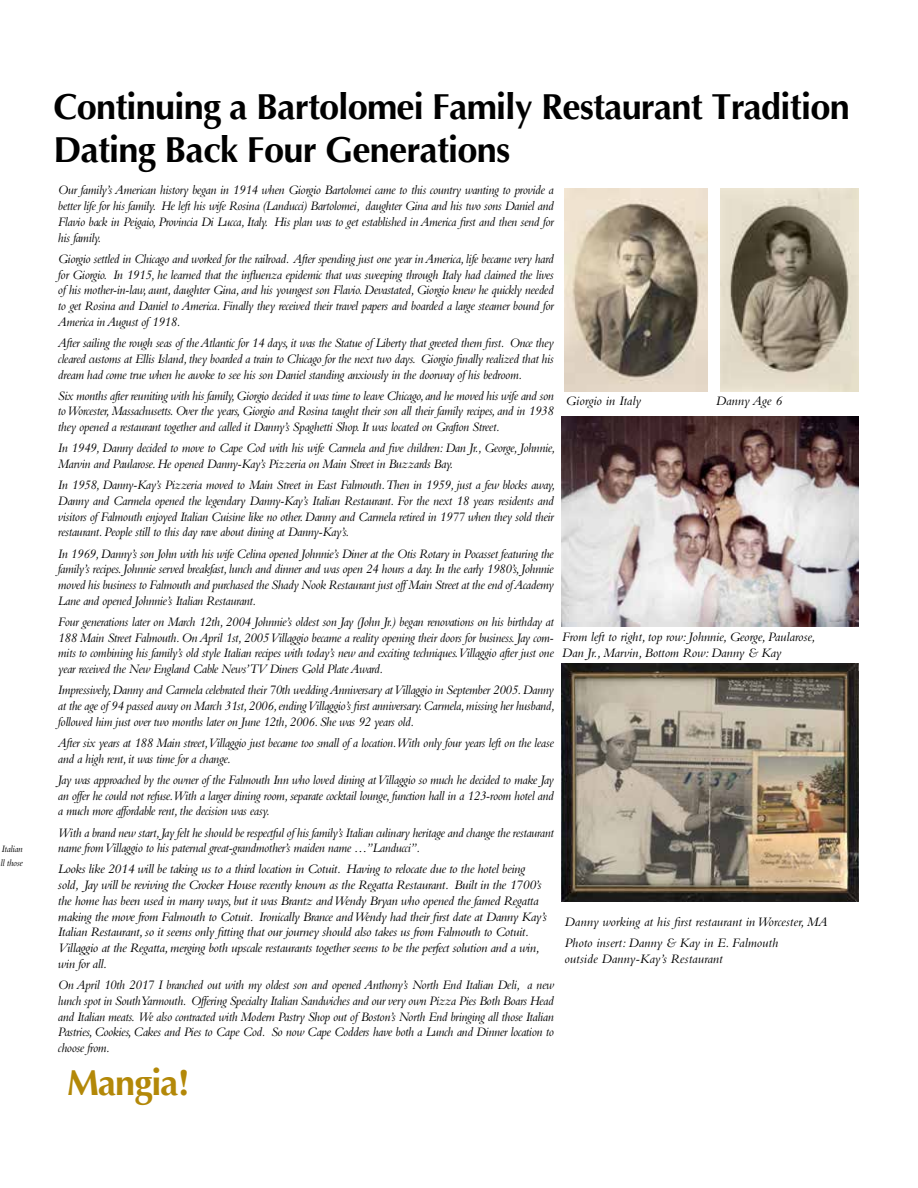
<style>
.page{position:relative;width:918px;height:1188px;background:#fff}
.page>*{position:absolute;margin:0;border:0;box-sizing:border-box;transform-origin:0 0}
.t1{font:700 36px/43.2px "Optima";letter-spacing:-.02em;color:#000}
.t2{font:700 36px "Optima";letter-spacing:-.025em;color:#b38808}
.t3{font:italic 13.5px/15.8px "Bembo";letter-spacing:-.025em;color:#000;text-align:justify;scale:.95 1}
.t4{font:italic 13.5px/15.8px "Bembo";letter-spacing:-.025em;color:#000}
.t5{font:italic 13.5px/21.6px "Bembo";color:#000}
.t6{font:italic 10.2px/14.4px "Bembo";letter-spacing:-.025em;color:#000;scale:.95 1}
</style>
<div class="page">
<img style="left:565px;top:188px;width:142px;height:203px">
<img style="left:721px;top:189px;width:138px;height:203px">
<img style="left:562px;top:417px;width:297px;height:209px">
<img style="left:562px;top:663px;width:297px;height:239px">
<p class="t6" style="left:0;top:841px;width:25px">Italian ll those</p>
<h1 class="t1" style="left:53px;top:86px;width:798px">Continuing a Bartolomei Family Restaurant Tradition<br>Dating Back Four Generations</h1>
<p class="t3" style="left:58px;top:182px;width:523px">Our family’s American history began in 1914 when Giorgio Bartolomei came to this country wanting to provide a better life for his family. He left his wife Rosina (Landucci) Bartolomei, daughter Gina and his two sons Daniel and Flavio back in Peigaio, Provincia Di Lucca, Italy. His plan was to get established in America first and then send for his family.</p>
<p class="t3" style="left:58px;top:250px;width:523px">Giorgio settled in Chicago and worked for the railroad. After spending just one year in America, life became very hard for Giorgio. In 1915, he learned that the influenza epidemic that was sweeping through Italy had claimed the lives of his mother-in-law, aunt, daughter Gina, and his youngest son Flavio. Devastated, Giorgio knew he quickly needed to get Rosina and Daniel to America. Finally they received their travel papers and boarded a large steamer bound for America in August of 1918.</p>
<p class="t3" style="left:58px;top:335px;width:524px">After sailing the rough seas of the Atlantic for 14 days, it was the Statue of Liberty that greeted them first. Once they cleared customs at Ellis Island, they boarded a train to Chicago for the next two days. Giorgio finally realized that his dream had come true when he awoke to see his son Daniel standing anxiously in the doorway of his bedroom.</p>
<p class="t3" style="left:58px;top:387px;width:523px">Six months after reuniting with his family, Giorgio decided it was time to leave Chicago, and he moved his wife and son to Worcester, Massachusetts. Over the years, Giorgio and Rosina taught their son all their family recipes, and in 1938 they opened a restaurant together and called it Danny’s Spaghetti Shop. It was located on Grafton Street.</p>
<p class="t3" style="left:58px;top:440px;width:525px">In 1949, Danny decided to move to Cape Cod with his wife Carmela and five children: Dan Jr., George, Johnnie,<br>Marvin and Paularose. He opened Danny-Kay’s Pizzeria on Main Street in Buzzards Bay.</p>
<p class="t3" style="left:58px;top:477px;width:525px">In 1958, Danny-Kay’s Pizzeria moved to Main Street in East Falmouth.Then in 1959, just a few blocks away, Danny and Carmela opened the legendary Danny-Kay’s Italian Restaurant. For the next 18 years residents and visitors of Falmouth enjoyed Italian Cuisine like no other. Danny and Carmela retired in 1977 when they sold their restaurant. People still to this day rave about dining at Danny-Kay’s.</p>
<p class="t3" style="left:58px;top:545px;width:523px">In 1969, Danny’s son John with his wife Celina opened Johnnie’s Diner at the Otis Rotary in Pocasset featuring the family’s recipes. Johnnie served breakfast, lunch and dinner and was open 24 hours a day. In the early 1980’s, Johnnie moved his business to Falmouth and purchased the Shady Nook Restaurant just off Main Street at the end of Academy Lane and opened Johnnie’s Italian Restaurant.</p>
<p class="t3" style="left:58px;top:614px;width:523px">Four generations later on March 12th, 2004 Johnnie’s oldest son Jay (John Jr.) began renovations on his birthday at 188 Main Street Falmouth. On April 1st, 2005 Villaggio became a reality opening their doors for business. Jay com&shy;mits to combining his family’s old style Italian recipes with today’s new and exciting techniques.Villaggio after just one year received the New England Cable News’TV Diners Gold Plate Award.</p>
<p class="t3" style="left:58px;top:682px;width:525px">Impressively, Danny and Carmela celebrated their 70th wedding Anniversary at Villaggio in September 2005. Danny at the age of 94 passed away on March 31st, 2006, ending Villaggio’s first anniversary. Carmela, missing her husband, followed him just over two months later on June 12th, 2006. She was 92 years old.</p>
<p class="t3" style="left:58px;top:735px;width:523px">After six years at 188 Main street,Villaggio just became too small of a location.With only four years left on the lease and a high rent, it was time for a change.</p>
<p class="t3" style="left:58px;top:772px;width:523px">Jay was approached by the owner of the Falmouth Inn who loved dining at Villaggio so much he decided to make Jay an offer he could not refuse.With a larger dining room, separate cocktail lounge, function hall in a 123-room hotel and a much more affordable rent, the decision was easy.</p>
<p class="t3" style="left:58px;top:824px;width:523px">With a brand new start, Jay felt he should be respectful of his family’s Italian culinary heritage and change the restaurant name from Villaggio to his paternal great-grandmother’s maiden name …”Landucci”.</p>
<p class="t4" style="left:58px;top:861px;width:491px">Looks like 2014 will be taking us to a third location in Cotuit. Having to relocate due to the hotel being sold, Jay will be reviving the Crocker House recently known as the Regatta Restaurant. Built in the 1700’s the home has been used in many ways, but it was Brantz and Wendy Bryan who opened the famed Regatta making the move from Falmouth to Cotuit. Ironically Brance and Wendy had their first date at Danny Kay’s Italian Restaurant, so it seems only fitting that our journey should also takes us from Falmouth to Cotuit.<br>Villaggio at the Regatta, merging both upscale restaurants together seems to be the perfect solution and a win, win for all.</p>
<p class="t3" style="left:58px;top:977px;width:523px">On April 10th 2017 I branched out with my oldest son and opened Anthony’s North End Italian Deli, a new lunch spot in South Yarmouth. Offering Specialty Italian Sandwiches and our very own Pizza Pies Both Boars Head and Italian meats. We also contracted with Modern Pastry Shop out of Boston’s North End bringing all those Italian Pastries, Cookies, Cakes and Pies to Cape Cod. So now Cape Codders have both a Lunch and Dinner location to choose from.</p>
<h1 class="t2" style="left:67px;top:1062px;width:124px">Mangia!</h1>
<p class="t5" style="left:566px;top:389px;width:77px">Giorgio in Italy</p>
<p class="t5" style="left:716px;top:390px;width:68px">Danny Age 6</p>
<p class="t4" style="left:562px;top:629px;width:255px">From left to right, top row: Johnnie, George, Paularose,<br>Dan Jr., Marvin, Bottom Row: Danny &amp; Kay</p>
<p class="t5" style="left:565px;top:910px;width:265px">Danny working at his first restaurant in Worcester, MA<br>Photo insert: Danny &amp; Kay in E. Falmouth</p>
<p class="t5" style="left:565px;top:948px;width:160px">outside Danny-Kay’s Restaurant</p>
</div>
